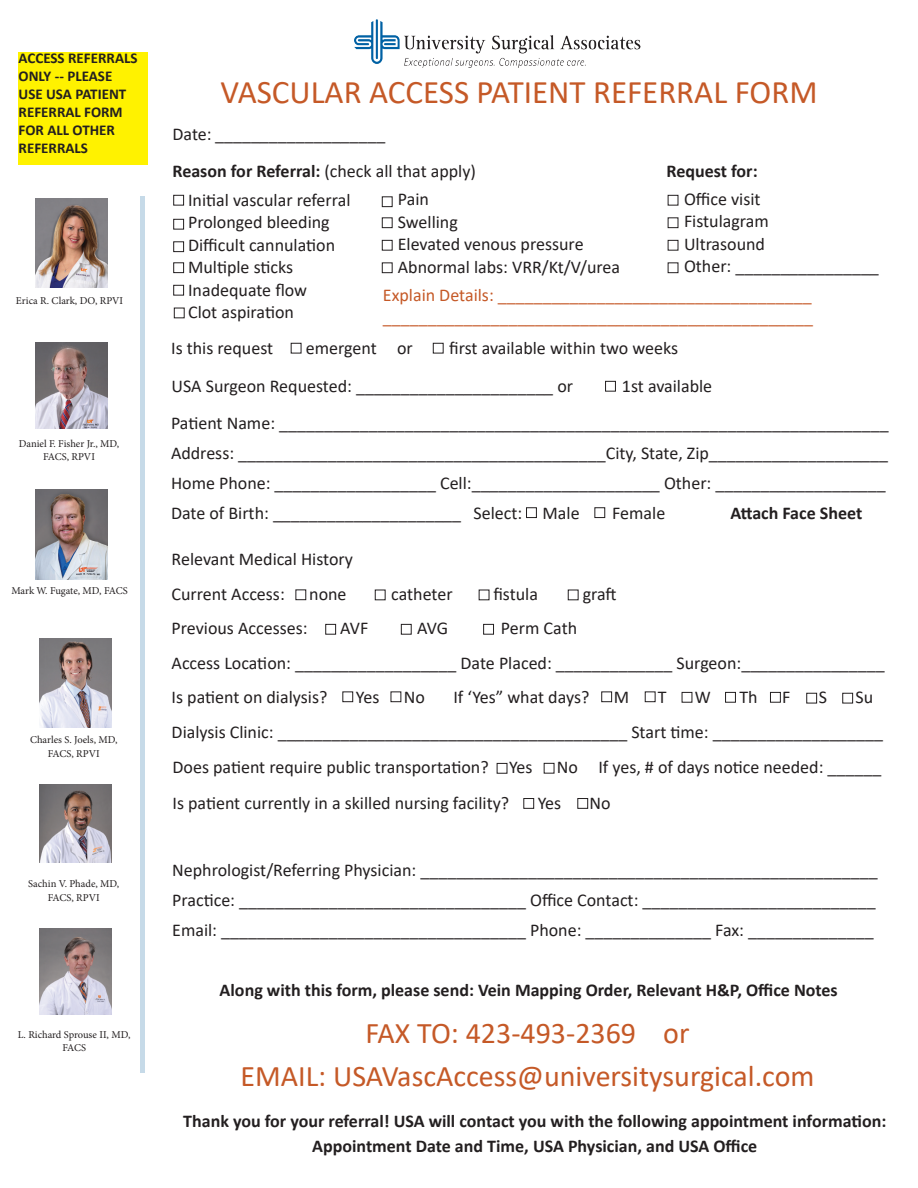
<style>
.page{position:relative;width:918px;height:1188px;background:#fff}
.page>*{position:absolute;margin:0;border:0;box-sizing:border-box;transform-origin:0 0}
.t1{font:33px "Calibri";color:#c55927}
.t2{font:30px/43.5px "Calibri";color:#c55927;text-align:center}
.t3{font:18px "Calibri";color:#231f20}
.t4{font:700 18px/25.5px "Calibri";color:#231f20;text-align:center}
.t5{font:18px/22.5px "Calibri";color:#c55927}
.t6{font:700 15px/18px "Calibri";color:#231f20}
.t7{font:10.5px/13.5px "Minion Pro";color:#231f20;text-align:center}
.s1{font-weight:700}
</style>
<div class="page">
<hr style="left:140px;top:196px;width:4px;height:876px;background:#c6dae8">
<img style="left:35px;top:198px;width:72px;height:90px">
<img style="left:35px;top:343px;width:72px;height:86px">
<img style="left:35px;top:490px;width:72px;height:90px">
<img style="left:40px;top:638px;width:72px;height:90px">
<img style="left:40px;top:784px;width:72px;height:78px">
<img style="left:40px;top:928px;width:72px;height:87px">
<div style="left:173px;top:195px;width:11px;height:11px;border:1px solid #231f20"></div>
<div style="left:173px;top:219px;width:11px;height:11px;border:1px solid #231f20"></div>
<div style="left:173px;top:241px;width:11px;height:11px;border:1px solid #231f20"></div>
<div style="left:173px;top:262px;width:11px;height:11px;border:1px solid #231f20"></div>
<div style="left:173px;top:285px;width:11px;height:11px;border:1px solid #231f20"></div>
<div style="left:382px;top:196px;width:11px;height:11px;border:1px solid #231f20"></div>
<div style="left:382px;top:217px;width:11px;height:11px;border:1px solid #231f20"></div>
<div style="left:382px;top:240px;width:11px;height:11px;border:1px solid #231f20"></div>
<div style="left:382px;top:262px;width:11px;height:11px;border:1px solid #231f20"></div>
<div style="left:291px;top:343px;width:10px;height:10px;border:1px solid #231f20"></div>
<div style="left:433px;top:343px;width:11px;height:10px;border:1px solid #231f20"></div>
<div style="left:526px;top:507px;width:11px;height:11px;border:1px solid #231f20"></div>
<div style="left:594px;top:507px;width:11px;height:11px;border:1px solid #231f20"></div>
<div style="left:497px;top:763px;width:10px;height:11px;border:1px solid #231f20"></div>
<div style="left:544px;top:763px;width:10px;height:11px;border:1px solid #231f20"></div>
<div style="left:523px;top:798px;width:11px;height:11px;border:1px solid #231f20"></div>
<div style="left:577px;top:798px;width:11px;height:11px;border:1px solid #231f20"></div>
<div style="left:296px;top:590px;width:10px;height:10px;border:1px solid #231f20"></div>
<div style="left:375px;top:590px;width:11px;height:10px;border:1px solid #231f20"></div>
<div style="left:568px;top:590px;width:11px;height:10px;border:1px solid #231f20"></div>
<div style="left:325px;top:624px;width:11px;height:11px;border:1px solid #231f20"></div>
<div style="left:401px;top:624px;width:11px;height:11px;border:1px solid #231f20"></div>
<div style="left:483px;top:624px;width:11px;height:11px;border:1px solid #231f20"></div>
<div style="left:342px;top:692px;width:11px;height:10px;border:1px solid #231f20"></div>
<div style="left:391px;top:692px;width:10px;height:10px;border:1px solid #231f20"></div>
<div style="left:601px;top:692px;width:11px;height:10px;border:1px solid #231f20"></div>
<div style="left:645px;top:692px;width:11px;height:10px;border:1px solid #231f20"></div>
<div style="left:682px;top:692px;width:10px;height:11px;border:1px solid #231f20"></div>
<div style="left:725px;top:692px;width:11px;height:11px;border:1px solid #231f20"></div>
<div style="left:770px;top:692px;width:11px;height:11px;border:1px solid #231f20"></div>
<div style="left:806px;top:693px;width:11px;height:10px;border:1px solid #231f20"></div>
<div style="left:842px;top:693px;width:11px;height:10px;border:1px solid #231f20"></div>
<div style="left:605px;top:381px;width:11px;height:11px;border:1px solid #231f20"></div>
<div style="left:668px;top:195px;width:10px;height:11px;border:1px solid #231f20"></div>
<div style="left:668px;top:217px;width:10px;height:11px;border:1px solid #231f20"></div>
<div style="left:668px;top:240px;width:10px;height:11px;border:1px solid #231f20"></div>
<div style="left:668px;top:262px;width:10px;height:11px;border:1px solid #231f20"></div>
<div style="left:174px;top:308px;width:11px;height:10px;border:1px solid #231f20"></div>
<img style="left:355px;top:19px;width:286px;height:48px">
<div style="left:19px;top:52px;width:129px;height:112px;background:#fff200"></div>
<p class="t6" style="left:19px;top:49px;width:120px">ACCESS REFERRALS<br>ONLY -- PLEASE<br>USE USA PATIENT<br>REFERRAL FORM<br>FOR ALL OTHER<br>REFERRALS</p>
<p class="t7" style="left:16px;top:294px;width:109px">Erica R. Clark, DO, RPVI</p>
<p class="t7" style="left:19px;top:437px;width:102px">Daniel F. Fisher Jr., MD,<br>FACS, RPVI</p>
<p class="t7" style="left:11px;top:584px;width:118px">Mark W. Fugate, MD, FACS</p>
<p class="t7" style="left:30px;top:733px;width:89px">Charles S. Joels, MD,</p>
<p class="t7" style="left:48px;top:747px;width:53px">FACS, RPVI</p>
<p class="t7" style="left:28px;top:877px;width:92px">Sachin V. Phade, MD,</p>
<p class="t7" style="left:48px;top:891px;width:53px">FACS, RPVI</p>
<p class="t7" style="left:18px;top:1028px;width:114px">L. Richard Sprouse II, MD,<br>FACS</p>
<p class="t1" style="left:220px;top:69px;width:599px">VASCULAR ACCESS PATIENT REFERRAL FORM</p>
<p class="t3" style="left:172px;top:122px;width:214px">Date: ___________________</p>
<p class="t3" style="left:172px;top:158px;width:305px"><span class="s1">Reason for Referral:</span> (check all that apply)</p>
<p class="t4" style="left:667px;top:158px;width:93px">Request for:</p>
<p class="t3" style="left:684px;top:186px;width:78px">Office visit</p>
<p class="t3" style="left:684px;top:209px;width:86px">Fistulagram</p>
<p class="t3" style="left:684px;top:231px;width:83px">Ultrasound</p>
<p class="t3" style="left:684px;top:254px;width:196px">Other: ________________</p>
<p class="t3" style="left:188px;top:187px;width:164px">Initial vascular referral</p>
<p class="t3" style="left:188px;top:210px;width:143px">Prolonged bleeding</p>
<p class="t3" style="left:188px;top:232px;width:149px">Difficult cannulation</p>
<p class="t3" style="left:188px;top:255px;width:107px">Multiple sticks</p>
<p class="t3" style="left:188px;top:277px;width:121px">Inadequate flow</p>
<p class="t3" style="left:188px;top:300px;width:107px">Clot aspiration</p>
<p class="t3" style="left:171px;top:336px;width:104px">Is this request</p>
<p class="t3" style="left:306px;top:336px;width:109px">emergent or</p>
<p class="t3" style="left:449px;top:336px;width:230px">first available within two weeks</p>
<p class="t3" style="left:398px;top:187px;width:33px">Pain</p>
<p class="t3" style="left:398px;top:209px;width:62px">Swelling</p>
<p class="t3" style="left:398px;top:232px;width:187px">Elevated venous pressure</p>
<p class="t3" style="left:398px;top:254px;width:224px">Abnormal labs: VRR/Kt/V/urea</p>
<p class="t5" style="left:383px;top:283px;width:432px">Explain Details: ___________________________________ ________________________________________________</p>
<p class="t3" style="left:172px;top:373px;width:403px">USA Surgeon Requested: ______________________ or</p>
<p class="t3" style="left:622px;top:373px;width:92px">1st available</p>
<p class="t3" style="left:171px;top:410px;width:719px">Patient Name: ____________________________________________________________________</p>
<p class="t3" style="left:171px;top:440px;width:719px">Address: _________________________________________City, State, Zip____________________</p>
<p class="t3" style="left:171px;top:470px;width:716px">Home Phone: __________________ Cell:_____________________ Other: ___________________</p>
<p class="t3" style="left:171px;top:500px;width:410px">Date of Birth: _____________________ Select: Male</p>
<p class="t3" style="left:612px;top:500px;width:55px">Female</p>
<p class="t4" style="left:730px;top:500px;width:133px">Attach Face Sheet</p>
<p class="t3" style="left:172px;top:547px;width:183px">Relevant Medical History</p>
<p class="t3" style="left:172px;top:581px;width:115px">Current Access:</p>
<p class="t3" style="left:309px;top:581px;width:39px">none</p>
<p class="t3" style="left:391px;top:581px;width:63px">catheter</p>
<p class="t3" style="left:493px;top:581px;width:46px">fistula</p>
<p class="t3" style="left:583px;top:581px;width:36px">graft</p>
<p class="t3" style="left:172px;top:616px;width:138px">Previous Accesses:</p>
<p class="t3" style="left:340px;top:616px;width:30px">AVF</p>
<p class="t3" style="left:417px;top:616px;width:33px">AVG</p>
<p class="t3" style="left:501px;top:616px;width:78px">Perm Cath</p>
<p class="t3" style="left:172px;top:650px;width:715px">Access Location: __________________ Date Placed: _____________ Surgeon:________________</p>
<p class="t3" style="left:172px;top:685px;width:157px">Is patient on dialysis?</p>
<p class="t3" style="left:356px;top:685px;width:25px">Yes</p>
<p class="t3" style="left:404px;top:685px;width:23px">No</p>
<p class="t3" style="left:453px;top:685px;width:138px">If ‘Yes” what days?</p>
<p class="t3" style="left:614px;top:685px;width:17px">M</p>
<p class="t3" style="left:658px;top:685px;width:10px">T</p>
<p class="t3" style="left:695px;top:685px;width:18px">W</p>
<p class="t3" style="left:739px;top:685px;width:20px">Th</p>
<p class="t3" style="left:782px;top:685px;width:10px">F</p>
<p class="t3" style="left:819px;top:685px;width:10px">S</p>
<p class="t3" style="left:856px;top:685px;width:19px">Su</p>
<p class="t3" style="left:172px;top:719px;width:713px">Dialysis Clinic: _______________________________________ Start time: ___________________</p>
<p class="t3" style="left:172px;top:754px;width:362px">Does patient require public transportation? Yes</p>
<p class="t3" style="left:557px;top:754px;width:326px">No If yes, # of days notice needed: ______</p>
<p class="t3" style="left:172px;top:790px;width:338px">Is patient currently in a skilled nursing facility?</p>
<p class="t3" style="left:538px;top:790px;width:25px">Yes</p>
<p class="t3" style="left:590px;top:790px;width:23px">No</p>
<p class="t3" style="left:172px;top:857px;width:707px">Nephrologist/Referring Physician: ___________________________________________________</p>
<p class="t3" style="left:172px;top:887px;width:705px">Practice: ________________________________ Office Contact: __________________________</p>
<p class="t3" style="left:172px;top:917px;width:703px">Email: __________________________________ Phone: ______________ Fax: ______________</p>
<p class="t4" style="left:220px;top:977px;width:620px">Along with this form, please send: Vein Mapping Order, Relevant H&amp;P, Office Notes</p>
<p class="t2" style="left:240px;top:1010px;width:576px">FAX TO: 423-493-2369 or<br>EMAIL: USAVascAccess@universitysurgical.com</p>
<p class="t4" style="left:183px;top:1108px;width:705px">Thank you for your referral! USA will contact you with the following appointment information:<br>Appointment Date and Time, USA Physician, and USA Office</p>
</div>
